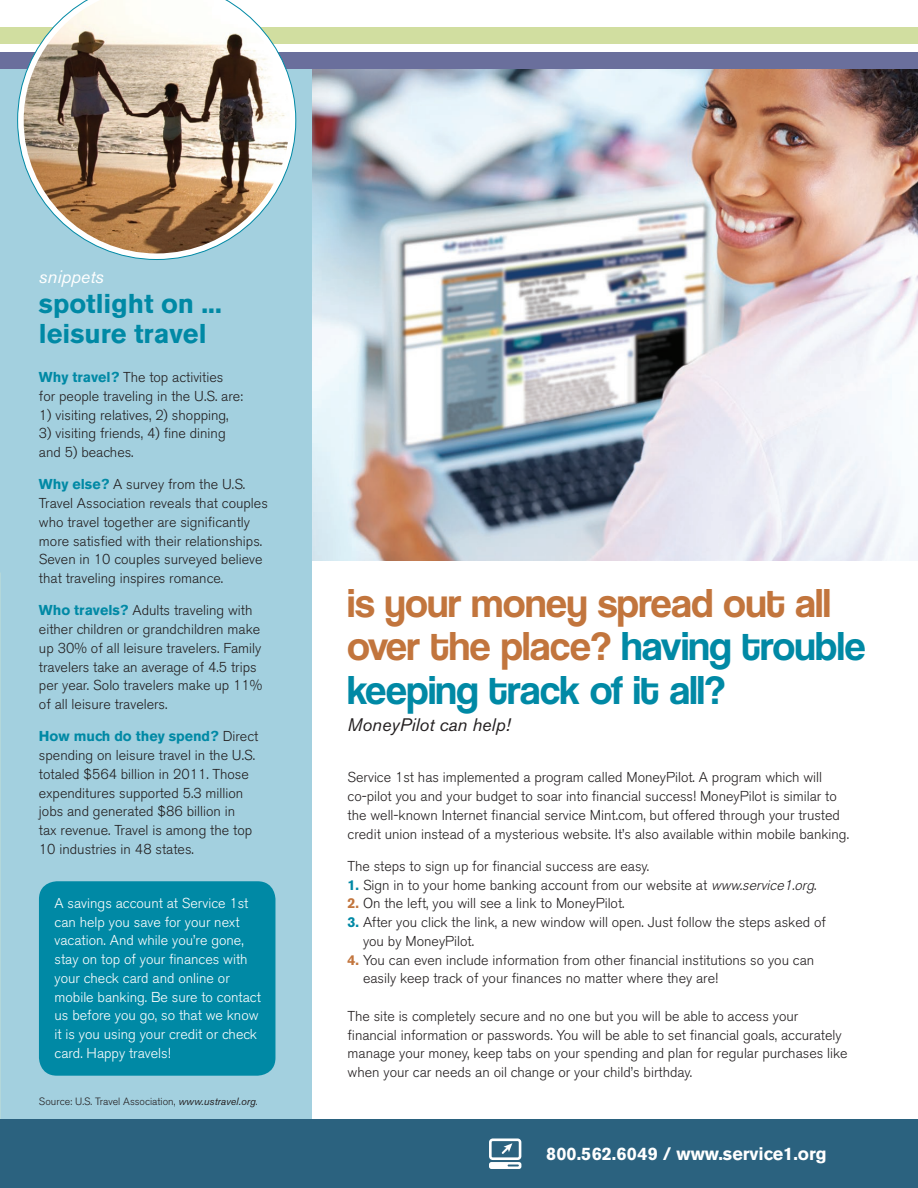
<style>
.page{position:relative;width:918px;height:1188px;background:#fff}
.page>*{position:absolute;margin:0;border:0;box-sizing:border-box;transform-origin:0 0}
.HEADLINE{font:45px/43.5px "Coolvetica";color:#c2753d}
.SB_HEADLINE{font:700 27px/30px "Akzidenz Grotesk BE";color:#0089a5}
.t1{font:700 18px "Akzidenz Grotesk BE";color:#fff}
.KICKER{font:italic 18px "Akzidenz Grotesk BE";color:#231f20}
.KICKER-2{font:italic 18px "Akzidenz Grotesk BE";color:#fff}
.BODY{font:300 14.25px/18.8px "Akzidenz Grotesk BE";color:#231f20}
.BULLET{font:300 14.25px/18.8px "Akzidenz Grotesk BE";color:#231f20}
.BODY-2{font:300 14.25px/18.8px "Akzidenz Grotesk BE";color:#fff}
.FOOTNOTE{font:300 10.5px "Akzidenz Grotesk BE";color:#231f20}
.s1{font-weight:700;color:#0089a5}
.s2{font-weight:400;font-style:italic}
.s3{color:#0089a5}
.s4{font-style:italic}
.s5{font-weight:700;color:#c2753d}
</style>
<div class="page">
<img style="left:312px;top:69px;width:606px;height:492px">
<div style="left:0;top:62px;width:312px;height:1071px;background:#a3d0df"></div>
<div style="left:0;top:28px;width:918px;height:16px;background:#d1dea0"></div>
<div style="left:0;top:53px;width:918px;height:16px;background:#6a6f9c"></div>
<div style="left:0;top:1120px;width:918px;height:68px;background:#2b627f"></div>
<svg style="left:489px;top:1138px;width:32px;height:31px"></svg>
<svg style="left:17px;top:27px;width:279px;height:233px"></svg>
<img style="left:24px;top:0;width:266px;height:253px">
<div style="left:39px;top:881px;width:236px;height:195px;background:#0089a5;border-radius:18px"></div>
<p class="KICKER-2" style="left:39px;top:266px;width:66px">snippets</p>
<p class="SB_HEADLINE" style="left:39px;top:289px;width:184px">spotlight on ... leisure travel</p>
<p class="BODY" style="left:39px;top:368px;width:206px"><span class="s1">Why travel?</span> The top activities<br>for people traveling in the U.S. are:</p>
<p class="BODY" style="left:39px;top:406px;width:191px">1) visiting relatives, 2) shopping,</p>
<p class="BODY" style="left:39px;top:424px;width:188px">3) visiting friends, 4) fine dining and 5) beaches.</p>
<p class="BODY" style="left:39px;top:475px;width:230px"><span class="s1">Why else?</span> A survey from the U.S.<br>Travel Association reveals that couples who travel together are significantly more satisfied with their relationships.<br>Seven in 10 couples surveyed believe that traveling inspires romance.</p>
<p class="BODY" style="left:39px;top:601px;width:225px"><span class="s1">Who travels?</span> Adults traveling with either children or grandchildren make up 30% of all leisure travelers. Family travelers take an average of 4.5 trips per year. Solo travelers make up 11% of all leisure travelers.</p>
<p class="BODY" style="left:39px;top:727px;width:221px"><span class="s1">How much do they spend?</span> Direct spending on leisure travel in the U.S. totaled $564 billion in 2011. Those expenditures supported 5.3 million jobs and generated $86 billion in<br>tax revenue. Travel is among the top 10 industries in 48 states.</p>
<p class="BODY-2" style="left:55px;top:894px;width:208px">A savings account at Service 1st can help you save for your next vacation. And while you’re gone, stay on top of your finances with your check card and online or mobile banking. Be sure to contact us before you go, so that we know it is you using your credit or check card. Happy travels!</p>
<p class="FOOTNOTE" style="left:39px;top:1095px;width:220px">Source: U.S. Travel Association, <span class="s2">www.ustravel.org</span>.</p>
<p class="HEADLINE" style="left:348px;top:584px;width:519px">is your money spread out all over the place? <span class="s3">having trouble keeping track of it all?</span></p>
<p class="KICKER" style="left:348px;top:714px;width:164px">MoneyPilot can help!</p>
<p class="BODY" style="left:348px;top:768px;width:503px">Service 1st has implemented a program called MoneyPilot. A program which will co-pilot you and your budget to soar into financial success! MoneyPilot is similar to the well-known Internet financial service Mint.com, but offered through your trusted credit union instead of a mysterious website. It’s also available within mobile banking.</p>
<p class="BODY" style="left:348px;top:857px;width:303px">The steps to sign up for financial success are easy.</p>
<p class="BULLET" style="left:348px;top:875px;width:472px"><span class="s1">1.</span> Sign in to your home banking account from our website at <span class="s4">www.service1.org</span>.</p>
<p class="BULLET" style="left:348px;top:894px;width:279px"><span class="s5">2.</span> On the left, you will see a link to MoneyPilot.</p>
<p class="BULLET" style="left:363px;top:913px;width:464px;text-indent:-15px"><span class="s1">3.</span> After you click the link, a new window will open. Just follow the steps asked of you by MoneyPilot.</p>
<p class="BULLET" style="left:363px;top:950px;width:453px;text-indent:-15px"><span class="s5">4.</span> You can even include information from other financial institutions so you can easily keep track of your finances no matter where they are!</p>
<p class="BODY" style="left:348px;top:1007px;width:502px">The site is completely secure and no one but you will be able to access your financial information or passwords. You will be able to set financial goals, accurately manage your money, keep tabs on your spending and plan for regular purchases like when your car needs an oil change or your child’s birthday.</p>
<p class="t1" style="left:546px;top:1143px;width:282px">800.562.6049 / www.service1.org</p>
</div>
